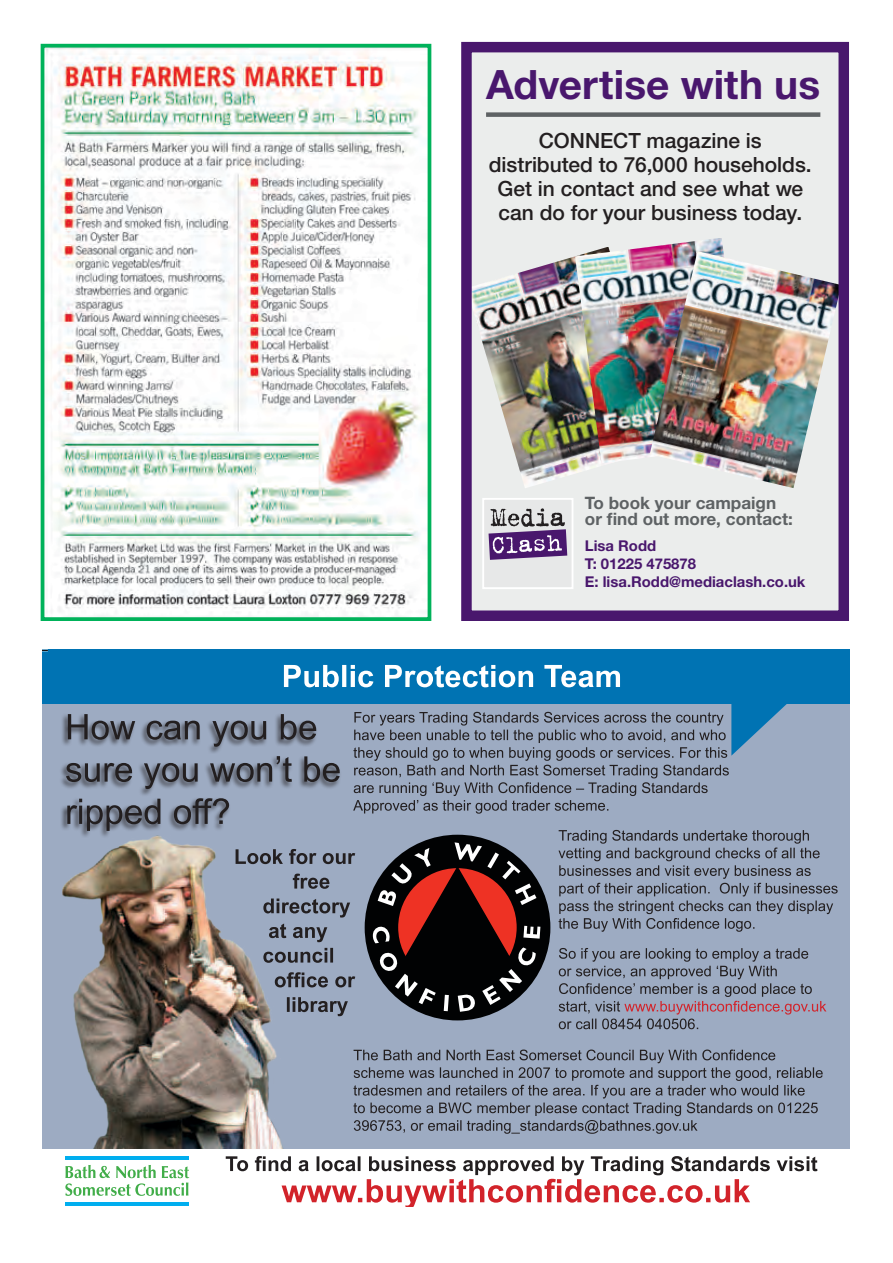
<style>
.page{position:relative;width:893px;height:1263px;background:#fff}
.page>*{position:absolute;margin:0;border:0;box-sizing:border-box;transform-origin:0 0}
.t1{font:700 40.5px "Helvetica Neue LT Std";color:#49176d}
.t2{font:500 21px/24px "Helvetica Neue LT Std";color:#231f20;text-align:center}
.t3{font:700 17.1px/15.9px "Helvetica Neue LT Std";color:#5e6264}
.t4{font:700 14.85px/18.3px "Helvetica Neue LT Std";color:#49176d}
</style>
<div class="page">
<div style="left:43px;top:703px;width:807px;height:446px;background:#9dabc2"></div>
<div style="left:43px;top:649px;width:807px;height:54px;background:#0073b3"></div>
<svg style="left:226px;top:1156px;width:591px;height:50px"></svg>
<svg style="left:353px;top:1049px;width:470px;height:85px"></svg>
<svg style="left:65px;top:1165px;width:124px;height:31px"></svg>
<hr style="left:65px;top:1156px;width:124px;height:4px;background:#00aeef">
<hr style="left:65px;top:1202px;width:124px;height:4px;background:#00aeef">
<img style="left:62px;top:883px;width:221px;height:266px">
<div style="left:60px;top:797px;width:171px;height:41px;background:#231f20;opacity:.75"></div>
<div style="left:59px;top:755px;width:282px;height:41px;background:#231f20;opacity:.75"></div>
<div style="left:60px;top:713px;width:258px;height:41px;background:#231f20;opacity:.75"></div>
<svg style="left:66px;top:664px;width:772px;height:365px"></svg>
<img style="left:46px;top:49px;width:380px;height:567px">
<div style="left:41px;top:44px;width:390px;height:577px;border:4px solid #00b25a"></div>
<div style="left:466px;top:47px;width:378px;height:569px;background:#ebedec"></div>
<img style="left:472px;top:256px;width:138px;height:232px">
<img style="left:575px;top:238px;width:149px;height:225px">
<img style="left:650px;top:251px;width:188px;height:237px">
<div style="left:461px;top:42px;width:388px;height:579px;border:10px solid #49176d"></div>
<svg style="left:482px;top:498px;width:91px;height:91px"></svg>
<div style="left:486px;top:112px;width:334px;height:5px;background:#5e6264"></div>
<h1 class="t1" style="left:486px;top:59px;width:336px">Advertise with us</h1>
<p class="t2" style="left:489px;top:128px;width:324px">Connect magazine is distributed to 76,000 households.<br>Get in contact and see what we can do for your business today.</p>
<p class="t3" style="left:585px;top:495px;width:209px">To book your campaign or find out more, contact:</p>
<p class="t4" style="left:585px;top:536px;width:222px">Lisa Rodd<br>T: 01225 475878<br>E: lisa.Rodd@mediaclash.co.uk</p>
</div>
